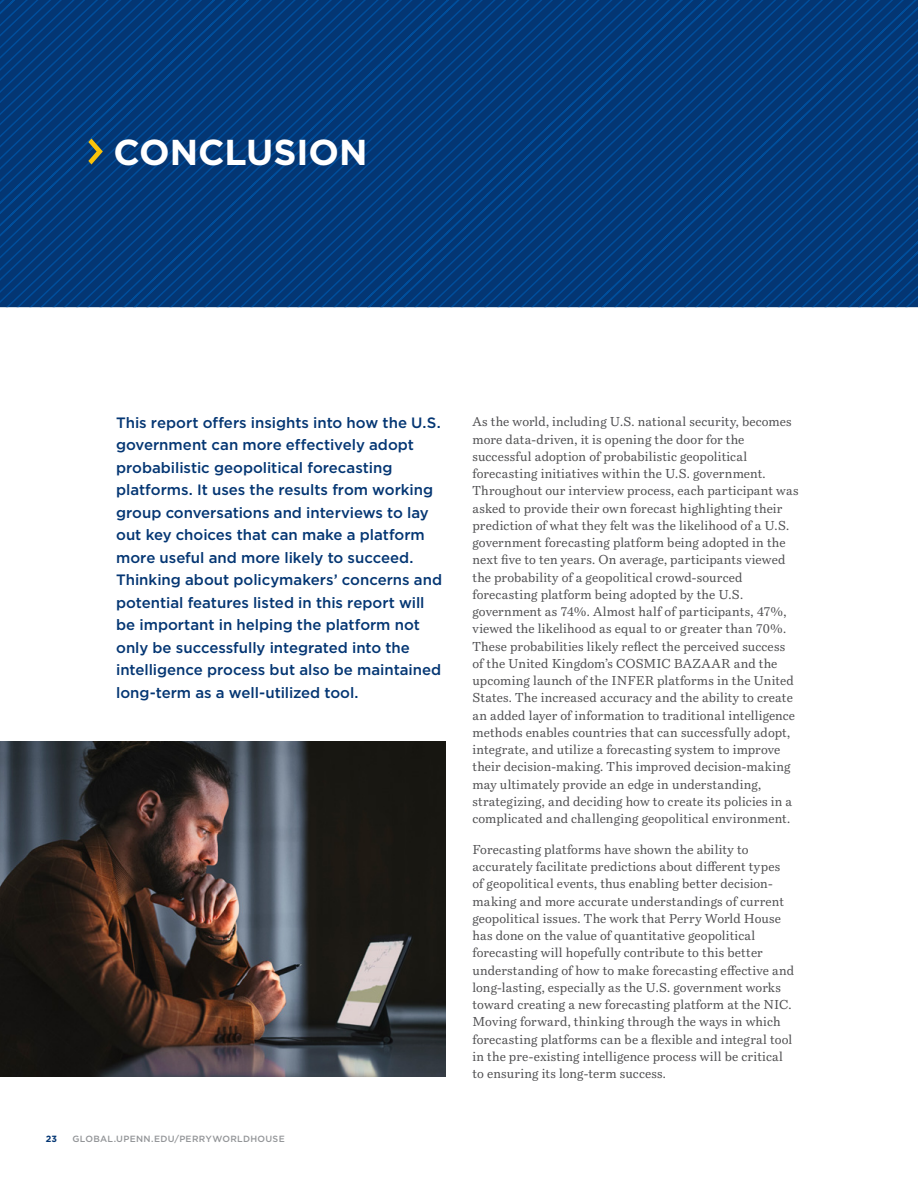
<style>
.page{position:relative;width:918px;height:1188px;background:#fff}
.page>*{position:absolute;margin:0;border:0;box-sizing:border-box;transform-origin:0 0}
.H2_Main_Heading_Styl{font:700 36px "Gotham";color:#fff}
.Body{font:500 15px/22.5px "Gotham";color:#043673}
.Body-2{font:12.75px/17.2px "Bressay";letter-spacing:.015em;color:#4d4d4f}
.t1{font:500 9px "Gotham";letter-spacing:.035em;color:#939598}
.t2{font:700 9px "Gotham";color:#043673}
</style>
<div class="page">
<svg style="left:0;top:0;width:918px;height:307px;background:#033a7a"></svg>
<svg style="left:88px;top:138px;width:15px;height:27px"></svg>
<img style="left:0;top:742px;width:445px;height:335px">
<h2 class="H2_Main_Heading_Styl" style="left:114px;top:131px;width:255px">CONCLUSION</h2>
<p class="Body" style="left:116px;top:411px;width:327px">This report offers insights into how the U.S. government can more effectively adopt probabilistic geopolitical forecasting platforms. It uses the results from working group conversations and interviews to lay out key choices that can make a platform more useful and more likely to succeed.<br>Thinking about policymakers’ concerns and potential features listed in this report will be important in helping the platform not only be successfully integrated into the intelligence process but also be maintained long-term as a well-utilized tool.</p>
<p class="Body-2" style="left:472px;top:413px;width:328px">As the world, including U.S. national security, becomes more data-driven, it is opening the door for the successful adoption of probabilistic geopolitical forecasting initiatives within the U.S. government.<br>Throughout our interview process, each participant was asked to provide their own forecast highlighting their prediction of what they felt was the likelihood of a U.S. government forecasting platform being adopted in the next five to ten years. On average, participants viewed the probability of a geopolitical crowd-sourced forecasting platform being adopted by the U.S. government as 74%. Almost half of participants, 47%, viewed the likelihood as equal to or greater than 70%.<br>These probabilities likely reflect the perceived success of the United Kingdom’s COSMIC BAZAAR and the upcoming launch of the INFER platforms in the United States. The increased accuracy and the ability to create an added layer of information to traditional intelligence methods enables countries that can successfully adopt, integrate, and utilize a forecasting system to improve their decision-making. This improved decision-making may ultimately provide an edge in understanding, strategizing, and deciding how to create its policies in a complicated and challenging geopolitical environment.</p>
<p class="Body-2" style="left:472px;top:841px;width:323px">Forecasting platforms have shown the ability to accurately facilitate predictions about different types of geopolitical events, thus enabling better decision&shy;making and more accurate understandings of current geopolitical issues. The work that Perry World House has done on the value of quantitative geopolitical forecasting will hopefully contribute to this better understanding of how to make forecasting effective and long-lasting, especially as the U.S. government works toward creating a new forecasting platform at the NIC.<br>Moving forward, thinking through the ways in which forecasting platforms can be a flexible and integral tool in the pre-existing intelligence process will be critical to ensuring its long-term success.</p>
<p class="t2" style="left:46px;top:1134px;width:13px">23</p>
<p class="t1" style="left:72px;top:1134px;width:214px">GLOBAL.UPENN.EDU/PERRYWORLDHOUSE</p>
</div>
